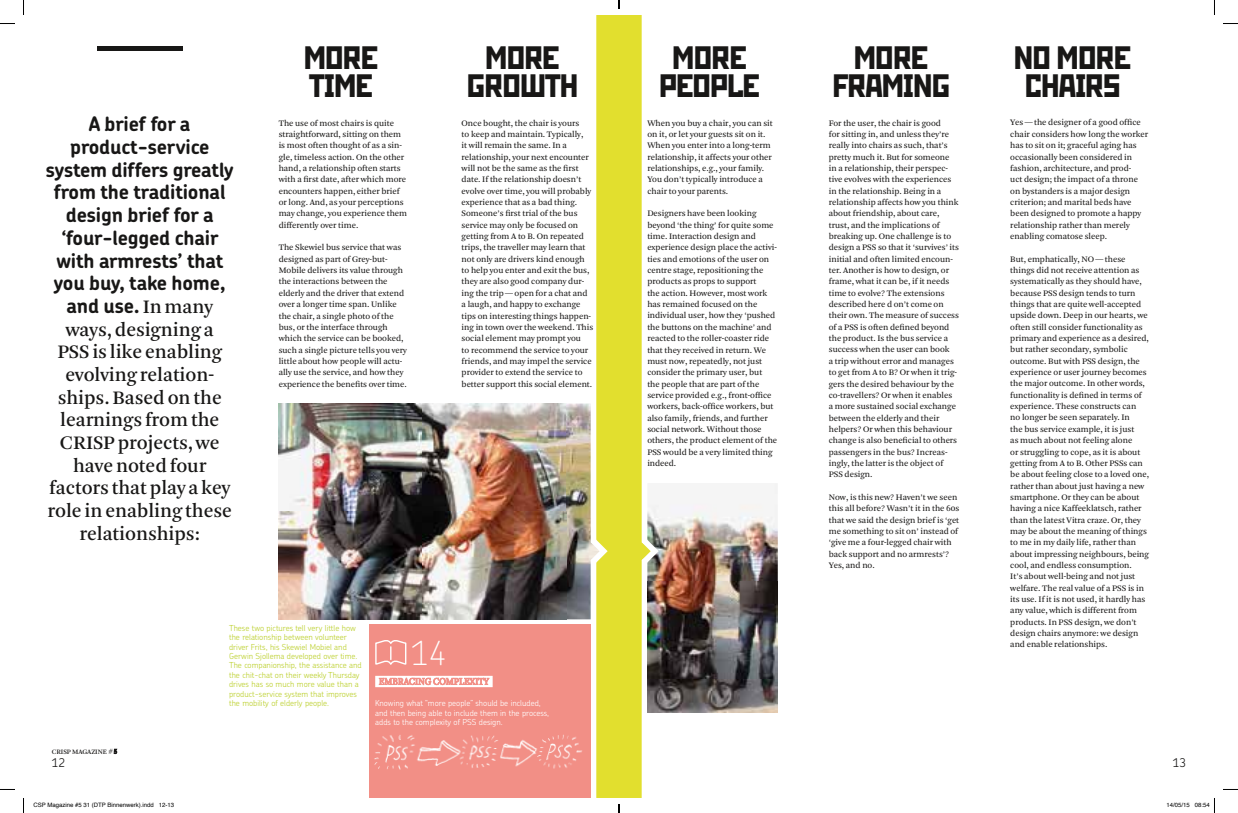
<style>
.page{position:relative;width:1238px;height:813px;background:#fff}
.page>*{position:absolute;margin:0;border:0;box-sizing:border-box;transform-origin:0 0}
.t1{font:100 33px "Chevin Std";color:#fff}
.t2{font:32.4px/28.3px "Stenberg ITC";color:#181716;text-align:center}
.t3{font:20px/22.7px "Arnhem";letter-spacing:-.005em;color:#181716;text-align:center}
.t4{font:700 20px/22.7px "Chevin Std";letter-spacing:-.01em;color:#181716;text-align:center}
.t5{font:300 12px "Chevin Std";color:#181716}
.t6{font:8.9px/11.3px "Arnhem Blond";color:#181716}
.t7{font:300 8.2px/9.4px "Chevin Std";color:#bcd02d}
.t8{font:300 8.2px/9.4px "Chevin Std";color:#fff}
.t9{font:7px "Arnhem";letter-spacing:-.01em;color:#181716}
.t10{font:6px "Helvetica";color:#000}
.s1{font-family:"Arnhem";font-weight:400}
.s2{font-family:"Arnhem Fine";font-size:7.5px}
</style>
<div class="page">
<svg style="left:114px;top:749px;width:3px;height:4px"></svg>
<img style="left:653px;top:483px;width:125px;height:228px">
<svg style="left:596px;top:15px;width:57px;height:782px;fill:#e2df2e"></svg>
<svg style="left:641px;top:538px;width:17px;height:26px"></svg>
<img style="left:279px;top:403px;width:323px;height:216px">
<div style="left:97px;top:46px;width:85px;height:5px;background:#181716"></div>
<svg style="left:590px;top:538px;width:17px;height:25px"></svg>
<div style="left:369px;top:624px;width:221px;height:173px;background:#f28f86"></div>
<svg style="left:375px;top:675px;width:117px;height:12px"></svg>
<svg style="left:375px;top:640px;width:32px;height:25px"></svg>
<svg style="left:379px;top:677px;width:110px;height:7px"></svg>
<img style="left:374px;top:734px;width:208px;height:36px">
<svg style="left:0;top:23px;width:15px;height:1px"></svg>
<svg style="left:1223px;top:23px;width:15px;height:1px"></svg>
<svg style="left:0;top:789px;width:15px;height:1px"></svg>
<svg style="left:1223px;top:789px;width:15px;height:1px"></svg>
<svg style="left:23px;top:0;width:1px;height:15px"></svg>
<svg style="left:23px;top:798px;width:1px;height:14px"></svg>
<svg style="left:1214px;top:0;width:1px;height:15px"></svg>
<svg style="left:1214px;top:798px;width:1px;height:14px"></svg>
<svg style="left:618px;top:0;width:2px;height:9px"></svg>
<svg style="left:618px;top:804px;width:2px;height:8px"></svg>
<h2 class="t2" style="left:304px;top:44px;width:76px;text-align:left">MORE<br>TIME</h2>
<h2 class="t2" style="left:467px;top:44px;width:112px">MORE<br>GROWTH</h2>
<h2 class="t2" style="left:659px;top:44px;width:102px">MORE<br>PEOPLE</h2>
<h2 class="t2" style="left:832px;top:44px;width:118px">MORE<br>FRAMING</h2>
<h2 class="t2" style="left:1014px;top:44px;width:118px">NO MORE<br>CHAIRS</h2>
<h3 class="t4" style="left:46px;top:113px;width:189px">A brief for a product-service system differs greatly from the traditional design brief for a ‘four-legged chair with armrests’ that you buy, take home, and use. <span class="s1">In many</span></h3>
<h3 class="t3" style="left:48px;top:318px;width:186px">ways, designing a<br>PSS is like enabling evolving relation&shy;ships. Based on the learnings from the<br>CRISP projects, we have noted four factors that play a key role in enabling these relationships:</h3>
<p class="t6" style="left:279px;top:117px;width:130px">The use of most chairs is quite straightforward, sitting on them is most often thought of as a sin&shy;gle, timeless action. On the other hand, a relationship often starts with a first date, after which more encounters happen, either brief or long. And, as your perceptions may change, you experience them differently over time.</p>
<p class="t6" style="left:279px;top:242px;width:130px">The Skewiel bus service that was designed as part of Grey-but-<br>Mobile delivers its value through the interactions between the elderly and the driver that extend over a longer time span. Unlike the chair, a single photo of the bus, or the interface through which the service can be booked, such a single picture tells you very little about how people will actu&shy;ally use the service, and how they experience the benefits over time.</p>
<p class="t6" style="left:461px;top:117px;width:133px">Once bought, the chair is yours<br>to keep and maintain. Typically,<br>it will remain the same. In a relationship, your next encounter will not be the same as the first date. If the relationship doesn’t evolve over time, you will probably experience that as a bad thing.<br>Someone’s first trial of the bus service may only be focused on getting from A to B. On repeated trips, the traveller may learn that not only are drivers kind enough to help you enter and exit the bus, they are also good company dur&shy;ing the trip — open for a chat and a laugh, and happy to exchange tips on interesting things happen&shy;ing in town over the weekend. This social element may prompt you<br>to recommend the service to your friends, and may impel the service provider to extend the service to better support this social element.</p>
<p class="t6" style="left:647px;top:117px;width:127px">When you buy a chair, you can sit on it, or let your guests sit on it.<br>When you enter into a long-term relationship, it affects your other relationships, e.g., your family.<br>You don’t typically introduce a chair to your parents.</p>
<p class="t6" style="left:647px;top:208px;width:131px">Designers have been looking beyond ‘the thing’ for quite some time. Interaction design and experience design place the activi&shy;ties and emotions of the user on centre stage, repositioning the products as props to support<br>the action. However, most work has remained focused on the individual user, how they ‘pushed the buttons on the machine’ and reacted to the roller-coaster ride that they received in return. We must now, repeatedly, not just consider the primary user, but<br>the people that are part of the service provided e.g., front-office workers, back-office workers, but also family, friends, and further social network. Without those others, the product element of the<br>PSS would be a very limited thing indeed.</p>
<p class="t7" style="left:229px;top:622px;width:134px">These two pictures tell very little how the relationship between volunteer driver Frits, his Skewiel Mobiel and Gerwin Sjollema developed over time.<br>The companionship, the assistance and the chit-chat on their weekly Thursday drives has so much more value than a product-service system that improves the mobility of elderly people.</p>
<h1 class="t1" style="left:411px;top:630px;width:37px">14</h1>
<p class="t8" style="left:375px;top:698px;width:175px">Knowing what “more people” should be included, and then being able to include them in the process, adds to the complexity of PSS design.</p>
<p class="t6" style="left:829px;top:117px;width:132px">For the user, the chair is good<br>for sitting in, and unless they’re really into chairs as such, that’s pretty much it. But for someone in a relationship, their perspec&shy;tive evolves with the experiences in the relationship. Being in a relationship affects how you think about friendship, about care, trust, and the implications of breaking up. One challenge is to design a PSS so that it ‘survives’ its initial and often limited encoun&shy;ter. Another is how to design, or frame, what it can be, if it needs time to evolve? The extensions described here d on’t come on their own. The measure of success of a PSS is often defined beyond the product. Is the bus service a success when the user can book<br>a trip without error and manages to get from A to B? Or when it trig&shy;gers the desired behaviour by the co-travellers? Or when it enables<br>a more sustained social exchange between the elderly and their helpers? Or when this behaviour change is also beneficial to others passengers in the bus? Increas&shy;ingly, the latter is the object of<br>PSS design.</p>
<p class="t6" style="left:829px;top:491px;width:132px">Now, is this new? Haven’t we seen this all before? Wasn’t it in the 60s that we said the design brief is ‘get me something to sit on’ instead of ‘give me a four-legged chair with back support and no armrests’?<br>Yes, and no.</p>
<p class="t6" style="left:1010px;top:117px;width:139px">Yes — the designer of a good office chair considers how long the worker has to sit on it; graceful aging has occasionally been considered in fashion, architecture, and prod-<br>uct design; the impact of a throne on bystanders is a major design criterion; and marital beds have been designed to promote a happy relationship rather than merely enabling comatose sleep.</p>
<p class="t6" style="left:1010px;top:253px;width:140px">But, emphatically, NO — these things did not receive attention as systematically as they should have, because PSS design tends to turn things that are quite well-accepted upside down. Deep in our hearts, we often still consider functionality as primary and experience as a desired, but rather secondary, symbolic outcome. But with PSS design, the experience or user journey becomes the major outcome. In other words, functionality is defined in terms of experience. These constructs can<br>no longer be seen separately. In<br>the bus service example, it is just<br>as much about not feeling alone<br>or struggling to cope, as it is about getting from A to B. Other PSSs can be about feeling close to a loved one, rather than about just having a new smartphone. Or they can be about having a nice Kaffeeklatsch, rather than the latest Vitra craze. Or, they may be about the meaning of things to me in my daily life, rather than about impressing neighbours, being cool, and endless consumption.<br>It’s about well-being and not just welfare. The real value of a PSS is in its use. If it is not used, it hardly has any value, which is different from products. In PSS design, we don’t design chairs anymore: we design and enable relationships.</p>
<p class="t9" style="left:52px;top:747px;width:67px">CRISP MAGAZINE #<span class="s2">5</span></p>
<h3 class="t5" style="left:52px;top:754px;width:15px">12</h3>
<h3 class="t5" style="left:1172px;top:754px;width:15px">13</h3>
<p class="t10" style="left:34px;top:800px;width:142px">CSP Magazine #5 31 (DTP Binnenwerk).indd 12-13</p>
<p class="t10" style="left:1166px;top:800px;width:45px">14/05/15 08:54</p>
</div>
